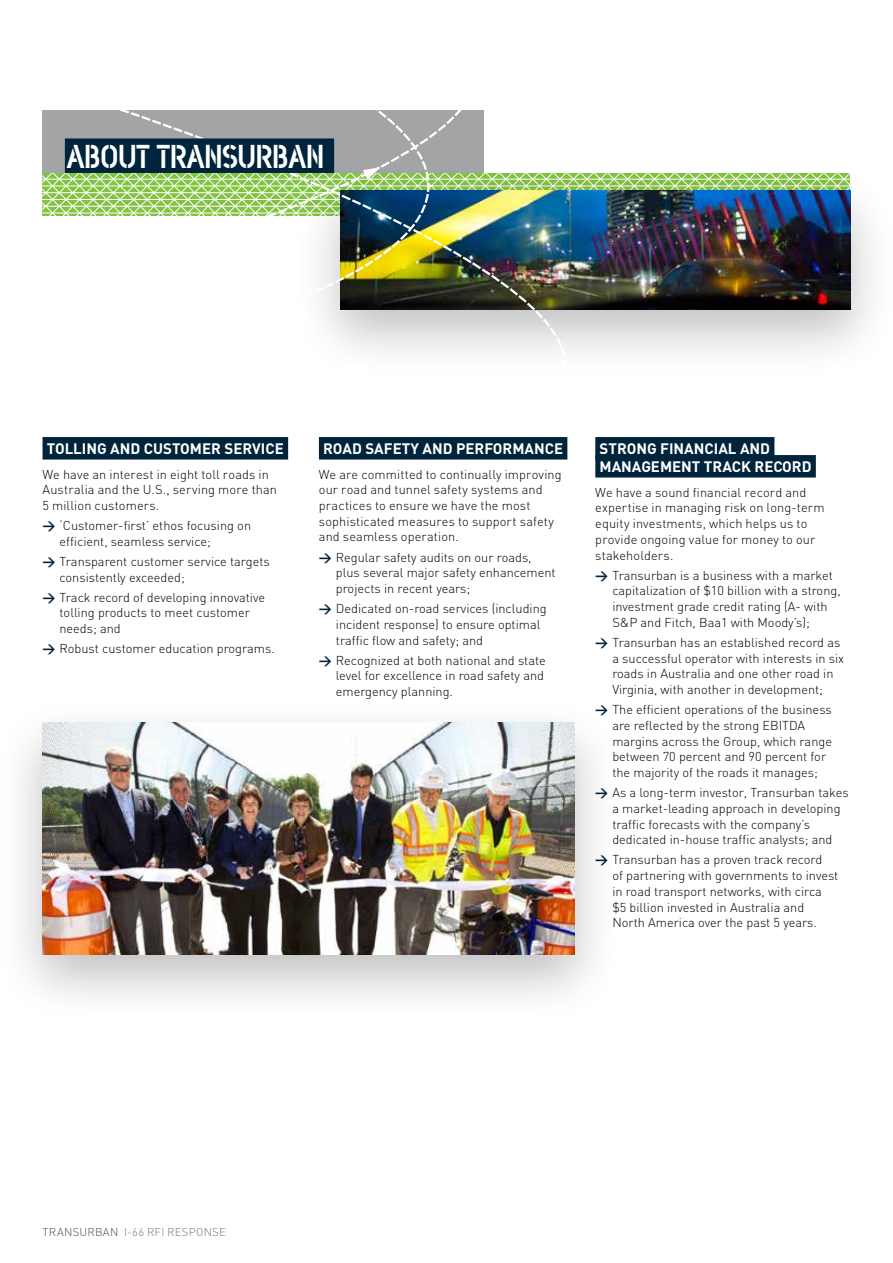
<style>
.page{position:relative;width:893px;height:1263px;background:#fff}
.page>*{position:absolute;margin:0;border:0;box-sizing:border-box;transform-origin:0 0}
.t1{font:37.5px "Min Stencil";color:#fff}
.t2{font:700 15px/18px "DIN";color:#fff}
.t3{font:300 12.75px/15.8px "DIN";color:#000}
.t4{font:300 11.25px "DIN";letter-spacing:.02em;color:#77787b}
.s1{font-family:"DIN Bold Alternate";font-weight:400;color:#00243b}
.s2{color:#4d4d4f}
</style>
<div class="page">
<div style="left:43px;top:437px;width:245px;height:23px;background:#00243b"></div>
<div style="left:319px;top:437px;width:248px;height:23px;background:#00243b"></div>
<div style="left:293px;top:164px;width:600px;height:214px;background:#000;opacity:.25"></div>
<img style="left:781px;top:216px;width:69px;height:93px">
<img style="left:42px;top:110px;width:739px;height:268px">
<img style="left:43px;top:167px;width:808px;height:49px">
<img style="left:86px;top:110px;width:550px;height:268px">
<div style="left:65px;top:138px;width:269px;height:35px;background:#00243b"></div>
<div style="left:595px;top:437px;width:179px;height:23px;background:#00243b"></div>
<div style="left:595px;top:455px;width:221px;height:23px;background:#00243b"></div>
<div style="left:0;top:697px;width:621px;height:326px;background:#000;opacity:.25"></div>
<img style="left:43px;top:723px;width:531px;height:231px">
<h1 class="t1" style="left:67px;top:137px;width:259px">ABOUT TRANSURBAN</h1>
<p class="t2" style="left:47px;top:439px;width:239px">TOLLING AND CUSTOMER SERVICE</p>
<p class="t3" style="left:43px;top:466px;width:236px">We have an interest in eight toll roads in<br>Australia and the U.S., serving more than<br>5 million customers.</p>
<p class="t3" style="left:60px;top:517px;width:193px;text-indent:-17px"><span class="s1">&gt;</span> ‘Customer-first’ ethos focusing on efficient, seamless service;</p>
<p class="t3" style="left:60px;top:553px;width:212px;text-indent:-17px"><span class="s1">&gt;</span> Transparent customer service targets consistently exceeded;</p>
<p class="t3" style="left:60px;top:589px;width:207px;text-indent:-17px"><span class="s1">&gt;</span> Track record of developing innovative tolling products to meet customer needs; and</p>
<p class="t3" style="left:43px;top:640px;width:234px"><span class="s1">&gt;</span> Robust customer education programs.</p>
<p class="t2" style="left:323px;top:439px;width:241px">ROAD SAFETY AND PERFORMANCE</p>
<p class="t3" style="left:319px;top:466px;width:244px">We are committed to continually improving our road and tunnel safety systems and practices to ensure we have the most sophisticated measures to support safety and seamless operation.</p>
<p class="t3" style="left:336px;top:548px;width:221px;text-indent:-17px"><span class="s1">&gt;</span> Regular safety audits on our roads, plus several major safety enhancement projects in recent years;</p>
<p class="t3" style="left:336px;top:600px;width:212px;text-indent:-17px"><span class="s1">&gt;</span> Dedicated on-road services (including incident response) to ensure optimal traffic flow and safety; and</p>
<p class="t3" style="left:336px;top:651px;width:211px;text-indent:-17px"><span class="s1">&gt;</span> Recognized at both national and state level for excellence in road safety and emergency planning.</p>
<p class="t2" style="left:600px;top:439px;width:214px">STRONG FINANCIAL AND<br>MANAGEMENT TRACK RECORD</p>
<p class="t3" style="left:595px;top:484px;width:231px">We have a sound financial record and expertise in managing risk on long-term equity investments, which helps us to provide ongoing value for money to our stakeholders.</p>
<p class="t3" style="left:612px;top:566px;width:230px;text-indent:-17px"><span class="s1">&gt;</span> Transurban is a business with a market capitalization of $10 billion with a strong, investment grade credit rating (A- with S&amp;P and Fitch, Baa1 with Moody’s);</p>
<p class="t3" style="left:612px;top:634px;width:233px;text-indent:-17px"><span class="s1">&gt;</span> Transurban has an established record as a successful operator with interests in six roads in Australia and one other road in Virginia, with another in development;</p>
<p class="t3" style="left:612px;top:701px;width:221px;text-indent:-17px"><span class="s1">&gt;</span> The efficient operations of the business are reflected by the strong EBITDA margins across the Group, which range between 70 percent and 90 percent for the majority of the roads it manages;</p>
<p class="t3" style="left:612px;top:784px;width:238px;text-indent:-17px"><span class="s1">&gt;</span> As a long-term investor, Transurban takes a market-leading approach in developing traffic forecasts with the company’s dedicated in-house traffic analysts; and</p>
<p class="t3" style="left:612px;top:851px;width:228px;text-indent:-17px"><span class="s1">&gt;</span> Transurban has a proven track record<br>of partnering with governments to invest in road transport networks, with circa $5 billion invested in Australia and North America over the past 5 years.</p>
<p class="t4" style="left:43px;top:1224px;width:185px"><span class="s2">TRANSURBAN</span> I-66 RFI RESPONSE</p>
</div>
